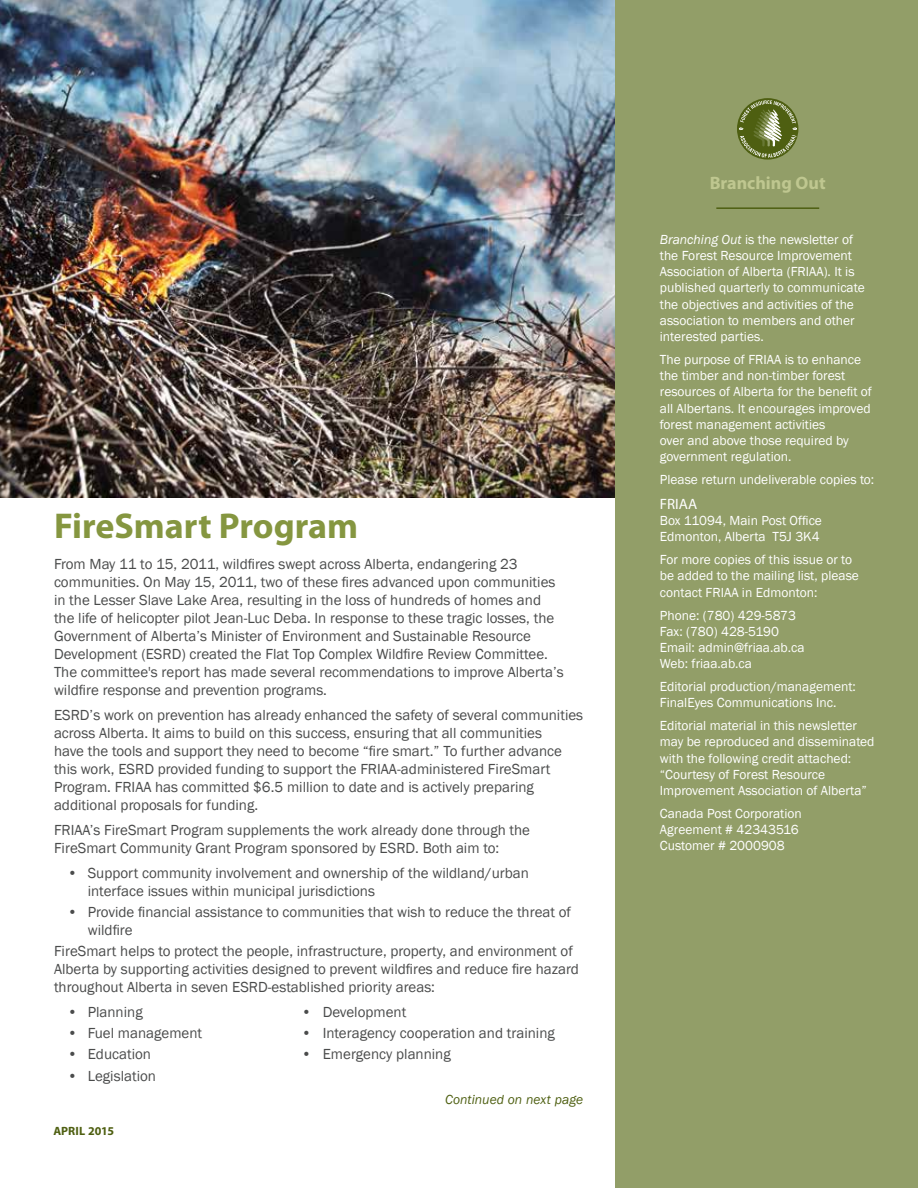
<style>
.page{position:relative;width:918px;height:1188px;background:#fff}
.page>*{position:absolute;margin:0;border:0;box-sizing:border-box;transform-origin:0 0}
.t1{font:700 36px "Myriad Pro";color:#859640}
.t2{font:700 18px "Myriad Pro";color:#bfc790}
.t3{font:15px/18px "Franklin Gothic";color:#4a4b4b}
.t4{font:15px "Myriad Pro";color:#fff}
.t5{font:13.5px/16.2px "Franklin Gothic";color:#fff}
.t6{font:italic 13.5px "Franklin Gothic";letter-spacing:.005em;color:#4e5f11}
.t7{font:700 12px "Myriad Pro";letter-spacing:.005em;color:#4e5f11}
.s1{font-style:italic}
</style>
<div class="page">
<img style="left:0;top:0;width:616px;height:498px">
<div style="left:616px;top:0;width:302px;height:1188px;background:#929e68"></div>
<hr style="left:716px;top:207px;width:103px;height:2px;background:#4e5f11">
<svg style="left:737px;top:98px;width:61px;height:62px"></svg>
<svg style="left:739px;top:100px;width:58px;height:58px"></svg>
<h1 class="t1" style="left:54px;top:511px;width:306px">FireSmart Program</h1>
<p class="t3" style="left:54px;top:556px;width:511px">From May 11 to 15, 2011, wildfires swept across Alberta, endangering 23 communities. On May 15, 2011, two of these fires advanced upon communities in the Lesser Slave Lake Area, resulting in the loss of hundreds of homes and the life of helicopter pilot Jean-Luc Deba. In response to these tragic losses, the Government of Alberta’s Minister of Environment and Sustainable Resource Development (ESRD) created the Flat Top Complex Wildfire Review Committee.<br>The committee's report has made several recommendations to improve Alberta’s wildfire response and prevention programs.</p>
<p class="t3" style="left:54px;top:707px;width:531px">ESRD’s work on prevention has already enhanced the safety of several communities across Alberta. It aims to build on this success, ensuring that all communities<br>have the tools and support they need to become “fire smart.” To further advance this work, ESRD provided funding to support the FRIAA-administered FireSmart Program. FRIAA has committed $6.5 million to date and is actively preparing additional proposals for funding.</p>
<p class="t3" style="left:54px;top:822px;width:478px">FRIAA’s FireSmart Program supplements the work already done through the<br>FireSmart Community Grant Program sponsored by ESRD. Both aim to:</p>
<p class="t3" style="left:88px;top:864px;width:443px;text-indent:-20px">• Support community involvement and ownership of the wildland/urban interface issues within municipal jurisdictions</p>
<p class="t3" style="left:88px;top:904px;width:485px;text-indent:-20px">• Provide financial assistance to communities that wish to reduce the threat of wildfire</p>
<p class="t3" style="left:54px;top:943px;width:526px">FireSmart helps to protect the people, infrastructure, property, and environment of<br>Alberta by supporting activities designed to prevent wildfires and reduce fire hazard throughout Alberta in seven ESRD-established priority areas:</p>
<p class="t3" style="left:68px;top:1004px;width:77px">• Planning</p>
<p class="t3" style="left:302px;top:1004px;width:106px">• Development</p>
<p class="t3" style="left:68px;top:1025px;width:136px">• Fuel management</p>
<p class="t3" style="left:302px;top:1025px;width:255px">• Interagency cooperation and training</p>
<p class="t3" style="left:68px;top:1046px;width:85px">• Education</p>
<p class="t3" style="left:302px;top:1046px;width:151px">• Emergency planning</p>
<p class="t3" style="left:68px;top:1067px;width:90px">• Legislation</p>
<p class="t6" style="left:445px;top:1094px;width:140px">Continued on next page</p>
<p class="t7" style="left:53px;top:1124px;width:62px">APRIL 2015</p>
<p class="t2" style="left:710px;top:176px;width:117px">Branching Out</p>
<p class="t5" style="left:660px;top:232px;width:206px"><span class="s1">Branching Out</span> is the newsletter of the Forest Resource Improvement Association of Alberta (FRIAA). It is published quarterly to communicate the objectives and activities of the association to members and other interested parties.</p>
<p class="t5" style="left:660px;top:352px;width:214px">The purpose of FRIAA is to enhance the timber and non-timber forest resources of Alberta for the benefit of all Albertans. It encourages improved forest management activities<br>over and above those required by government regulation.</p>
<p class="t5" style="left:660px;top:472px;width:216px">Please return undeliverable copies to:</p>
<p class="t4" style="left:660px;top:495px;width:39px">FRIAA</p>
<p class="t5" style="left:660px;top:513px;width:164px">Box 11094, Main Post Office<br>Edmonton, Alberta T5J 3K4</p>
<p class="t5" style="left:660px;top:552px;width:201px">For more copies of this issue or to be added to the mailing list, please contact FRIAA in Edmonton:</p>
<p class="t5" style="left:660px;top:607px;width:146px">Phone: (780) 429-5873<br>Fax: (780) 428-5190<br>Email: admin@friaa.ab.ca<br>Web: friaa.ab.ca</p>
<p class="t5" style="left:660px;top:679px;width:198px">Editorial production/management:<br>FinalEyes Communications Inc.</p>
<p class="t5" style="left:660px;top:718px;width:216px">Editorial material in this newsletter may be reproduced and disseminated with the following credit attached: “Courtesy of Forest Resource Improvement Association of Alberta”</p>
<p class="t5" style="left:660px;top:806px;width:143px">Canada Post Corporation<br>Agreement # 42343516<br>Customer # 2000908</p>
</div>
